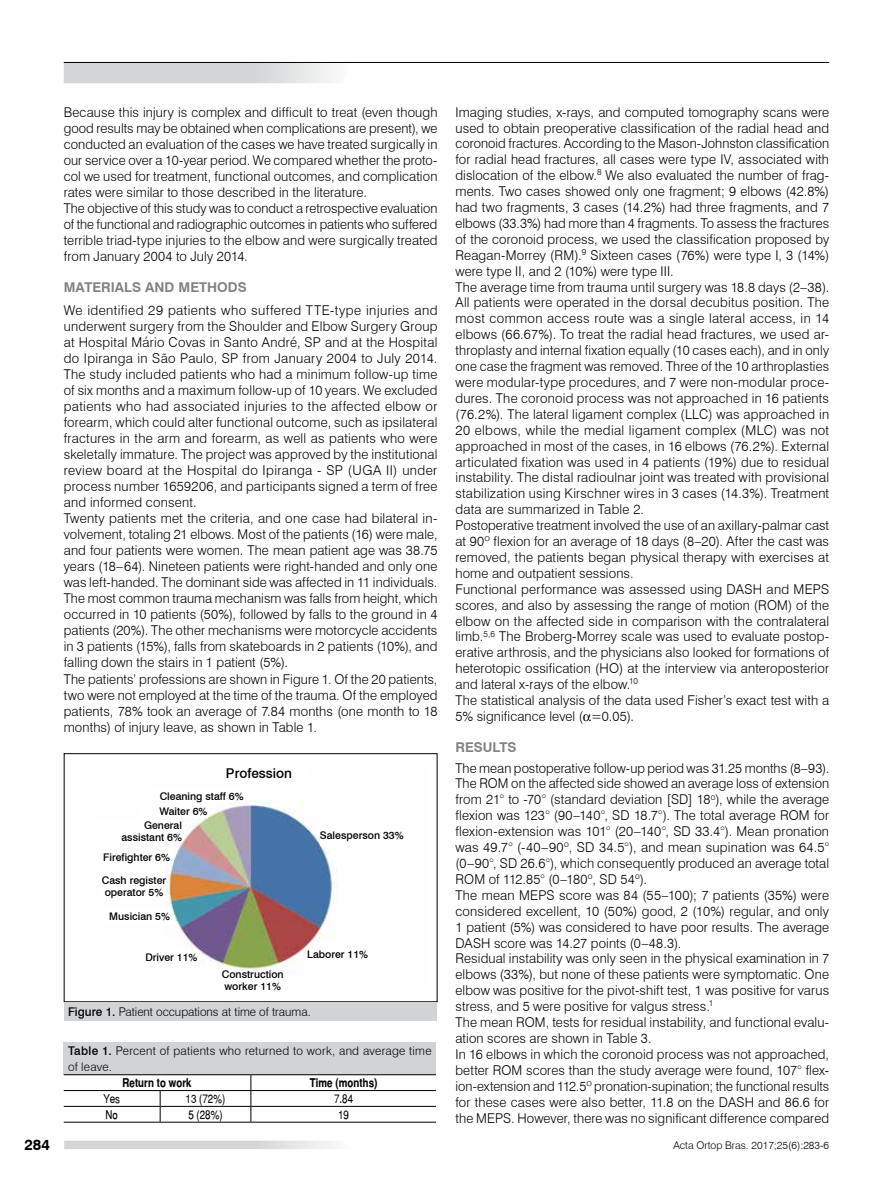
<style>
.page{position:relative;width:893px;height:1191px;background:#fff}
.page>*{position:absolute;margin:0;border:0;box-sizing:border-box;transform-origin:0 0}
.t1{font:700 15px "Swiss 721 BT";color:#000}
.t2{font:300 13.5px/15.9px "Swiss 721 BT";letter-spacing:.01em;color:#000}
.t3{font:700 13.5px "Swiss 721 BT";color:#808285}
.t4{font:500 13.5px "Swiss 721 BT";color:#000}
.t5{font:300 12px/15px "Swiss 721 BT";letter-spacing:.015em;color:#000}
.t6{font:700 12px "Helvetica Narrow";color:#000}
.t7{font:12px "Helvetica Narrow";color:#000}
.t8{font:500 10.5px/12px "Swiss 721 BT";color:#000}
.t9{font:300 10.5px "Swiss 721 BT";color:#000}
.s1{font-weight:500}
</style>
<div class="page">
<svg style="left:64px;top:63px;width:267px;height:20px;background:#d7d9da"></svg>
<svg style="left:64px;top:1140px;width:267px;height:9px"></svg>
<hr style="left:64px;top:62px;width:765px;height:1px;background:#000">
<img style="left:165px;top:800px;width:172px;height:172px">
<div style="left:100px;top:874px;width:68px;height:23px;background:#fff"></div>
<div style="left:103px;top:908px;width:67px;height:16px;background:#fff"></div>
<div style="left:130px;top:949px;width:68px;height:15px;background:#fff"></div>
<div style="left:320px;top:823px;width:97px;height:23px;background:#fff"></div>
<div style="left:307px;top:949px;width:67px;height:15px;background:#fff"></div>
<div style="left:219px;top:970px;width:67px;height:24px;background:#fff"></div>
<div style="left:147px;top:789px;width:97px;height:12px;background:#fff"></div>
<div style="left:140px;top:805px;width:67px;height:12px;background:#fff"></div>
<div style="left:94px;top:820px;width:88px;height:21px;background:#fff"></div>
<div style="left:82px;top:850px;width:88px;height:13px;background:#fff"></div>
<div style="left:64px;top:753px;width:373px;height:249px;border:1px solid #000"></div>
<div style="left:64px;top:1042px;width:372px;height:32px;background:#d1d3d4"></div>
<hr style="left:64px;top:1074px;width:96px;height:1px;background:#000">
<hr style="left:160px;top:1074px;width:91px;height:1px;background:#000">
<hr style="left:251px;top:1074px;width:185px;height:1px;background:#000">
<hr style="left:64px;top:1090px;width:96px;height:1px;background:#000">
<hr style="left:160px;top:1090px;width:91px;height:1px;background:#000">
<hr style="left:251px;top:1090px;width:185px;height:1px;background:#000">
<hr style="left:64px;top:1106px;width:96px;height:1px;background:#000">
<hr style="left:160px;top:1106px;width:91px;height:1px;background:#000">
<svg style="left:160px;top:1091px;width:1px;height:30px"></svg>
<hr style="left:251px;top:1106px;width:185px;height:1px;background:#000">
<svg style="left:250px;top:1075px;width:1px;height:46px"></svg>
<hr style="left:64px;top:1121px;width:96px;height:1px;background:#000">
<hr style="left:160px;top:1121px;width:91px;height:1px;background:#000">
<hr style="left:251px;top:1121px;width:185px;height:1px;background:#000">
<div style="left:64px;top:1002px;width:373px;height:18px;background:#d1d3d4"></div>
<p class="t1" style="left:24px;top:1135px;width:27px">284</p>
<p class="t2" style="left:64px;top:104px;width:375px">Because this injury is complex and difficult to treat (even though good results may be obtained when complications are present), we conducted an evaluation of the cases we have treated surgically in our service over a 10-year period. We compared whether the proto&shy;col we used for treatment, functional outcomes, and complication rates were similar to those described in the literature.<br>The objective of this study was to conduct a retrospective evaluation of the functional and radiographic outcomes in patients who suffered terrible triad-type injuries to the elbow and were surgically treated from January 2004 to July 2014.</p>
<p class="t3" style="left:64px;top:279px;width:184px">MATERIALS AND METHODS</p>
<p class="t2" style="left:64px;top:302px;width:375px">We identified 29 patients who suffered TTE-type injuries and underwent surgery from the Shoulder and Elbow Surgery Group at Hospital Mário Covas in Santo André, SP and at the Hospital do Ipiranga in São Paulo, SP from January 2004 to July 2014.<br>The study included patients who had a minimum follow-up time of six months and a maximum follow-up of 10 years. We excluded patients who had associated injuries to the affected elbow or forearm, which could alter functional outcome, such as ipsilateral fractures in the arm and forearm, as well as patients who were skeletally immature. The project was approved by the institutional review board at the Hospital do Ipiranga - SP (UGA II) under process number 1659206, and participants signed a term of free and informed consent.<br>Twenty patients met the criteria, and one case had bilateral in&shy;volvement, totaling 21 elbows. Most of the patients (16) were male, and four patients were women. The mean patient age was 38.75 years (18–64). Nineteen patients were right-handed and only one was left-handed. The dominant side was affected in 11 individuals.<br>The most common trauma mechanism was falls from height, which occurred in 10 patients (50%), followed by falls to the ground in 4 patients (20%). The other mechanisms were motorcycle accidents in 3 patients (15%), falls from skateboards in 2 patients (10%), and falling down the stairs in 1 patient (5%).<br>The patients’ professions are shown in Figure 1. Of the 20 patients, two were not employed at the time of the trauma. Of the employed patients, 78% took an average of 7.84 months (one month to 18 months) of injury leave, as shown in Table 1.</p>
<p class="t4" style="left:226px;top:765px;width:68px">Profession</p>
<p class="t8" style="left:160px;top:790px;width:85px">Cleaning staff 6%</p>
<p class="t8" style="left:144px;top:804px;width:65px;line-height:13.6px;text-indent:15px">Waiter 6%<br>General</p>
<p class="t8" style="left:103px;top:827px;width:80px;line-height:20px;text-indent:18px">assistant 6%<br>Firefighter 6%</p>
<p class="t8" style="left:102px;top:873px;width:66px">Cash register operator 5%</p>
<p class="t8" style="left:109px;top:910px;width:62px">Musician 5%</p>
<p class="t8" style="left:145px;top:951px;width:54px">Driver 11%</p>
<p class="t8" style="left:222px;top:968px;width:63px">Construction worker 11%</p>
<p class="t8" style="left:320px;top:829px;width:85px">Salesperson 33%</p>
<p class="t8" style="left:307px;top:947px;width:63px">Laborer 11%</p>
<p class="t5" style="left:68px;top:1003px;width:244px"><span class="s1">Figure 1.</span> Patient occupations at time of trauma.</p>
<p class="t5" style="left:68px;top:1043px;width:365px"><span class="s1">Table 1.</span> Percent of patients who returned to work, and average time of leave.</p>
<p class="t6" style="left:123px;top:1075px;width:71px">Return to work</p>
<p class="t6" style="left:310px;top:1075px;width:69px">Time (months)</p>
<p class="t7" style="left:103px;top:1091px;width:18px">Yes</p>
<p class="t7" style="left:186px;top:1091px;width:41px">13 (72%)</p>
<p class="t7" style="left:334px;top:1091px;width:21px">7.84</p>
<p class="t7" style="left:106px;top:1107px;width:14px">No</p>
<p class="t7" style="left:188px;top:1107px;width:36px">5 (28%)</p>
<p class="t7" style="left:338px;top:1107px;width:12px">19</p>
<p class="t2" style="left:455px;top:104px;width:375px">Imaging studies, x-rays, and computed tomography scans were used to obtain preoperative classification of the radial head and coronoid fractures. According to the Mason-Johnston classification for radial head fractures, all cases were type IV, associated with dislocation of the elbow.<sup>8</sup> We also evaluated the number of frag&shy;ments. Two cases showed only one fragment; 9 elbows (42.8%) had two fragments, 3 cases (14.2%) had three fragments, and 7 elbows (33.3%) had more than 4 fragments. To assess the fractures of the coronoid process, we used the classification proposed by Reagan-Morrey (RM).<sup>9</sup> Sixteen cases (76%) were type I, 3 (14%) were type II, and 2 (10%) were type III.<br>The average time from trauma until surgery was 18.8 days (2–38).<br>All patients were operated in the dorsal decubitus position. The most common access route was a single lateral access, in 14 elbows (66.67%). To treat the radial head fractures, we used ar&shy;throplasty and internal fixation equally (10 cases each), and in only one case the fragment was removed. Three of the 10 arthroplasties were modular-type procedures, and 7 were non-modular proce&shy;dures. The coronoid process was not approached in 16 patients (76.2%). The lateral ligament complex (LLC) was approached in 20 elbows, while the medial ligament complex (MLC) was not approached in most of the cases, in 16 elbows (76.2%). External articulated fixation was used in 4 patients (19%) due to residual instability. The distal radioulnar joint was treated with provisional stabilization using Kirschner wires in 3 cases (14.3%). Treatment data are summarized in Table 2.<br>Postoperative treatment involved the use of an axillary-palmar cast at 90º flexion for an average of 18 days (8–20). After the cast was removed, the patients began physical therapy with exercises at home and outpatient sessions.<br>Functional performance was assessed using DASH and MEPS scores, and also by assessing the range of motion (ROM) of the elbow on the affected side in comparison with the contralateral limb.<sup>5,6</sup> The Broberg-Morrey scale was used to evaluate postop&shy;erative arthrosis, and the physicians also looked for formations of heterotopic ossification (HO) at the interview via anteroposterior and lateral x-rays of the elbow.<sup>10<br></sup>The statistical analysis of the data used Fisher’s exact test with a 5% significance level ( =0.05).</p>
<p class="t3" style="left:455px;top:739px;width:62px">RESULTS</p>
<p class="t2" style="left:455px;top:759px;width:375px">The mean postoperative follow-up period was 31.25 months (8–93).<br>The ROM on the affected side showed an average loss of extension from 21° to -70° (standard deviation [SD] 18<sup>o</sup>), while the average flexion was 123° (90–140°, SD 18.7°). The total average ROM for flexion-extension was 101° (20–140°, SD 33.4°). Mean pronation was 49.7° (-40–90<sup>o</sup>, SD 34.5°), and mean supination was 64.5° (0–90°, SD 26.6°), which consequently produced an average total ROM of 112.85° (0–180<sup>o</sup>, SD 54<sup>o</sup>).<br>The mean MEPS score was 84 (55–100); 7 patients (35%) were considered excellent, 10 (50%) good, 2 (10%) regular, and only 1 patient (5%) was considered to have poor results. The average DASH score was 14.27 points (0–48.3).<br>Residual instability was only seen in the physical examination in 7 elbows (33%), but none of these patients were symptomatic. One elbow was positive for the pivot-shift test, 1 was positive for varus stress, and 5 were positive for valgus stress.<sup>1<br></sup>The mean ROM, tests for residual instability, and functional evalu&shy;ation scores are shown in Table 3.<br>In 16 elbows in which the coronoid process was not approached, better ROM scores than the study average were found, 107° flex&shy;ion-extension and 112.5º pronation-supination; the functional results for these cases were also better, 11.8 on the DASH and 86.6 for the MEPS. However, there was no significant difference compared</p>
<p class="t9" style="left:673px;top:1138px;width:157px">Acta Ortop Bras. 2017;25(6):283-6</p>
</div>
